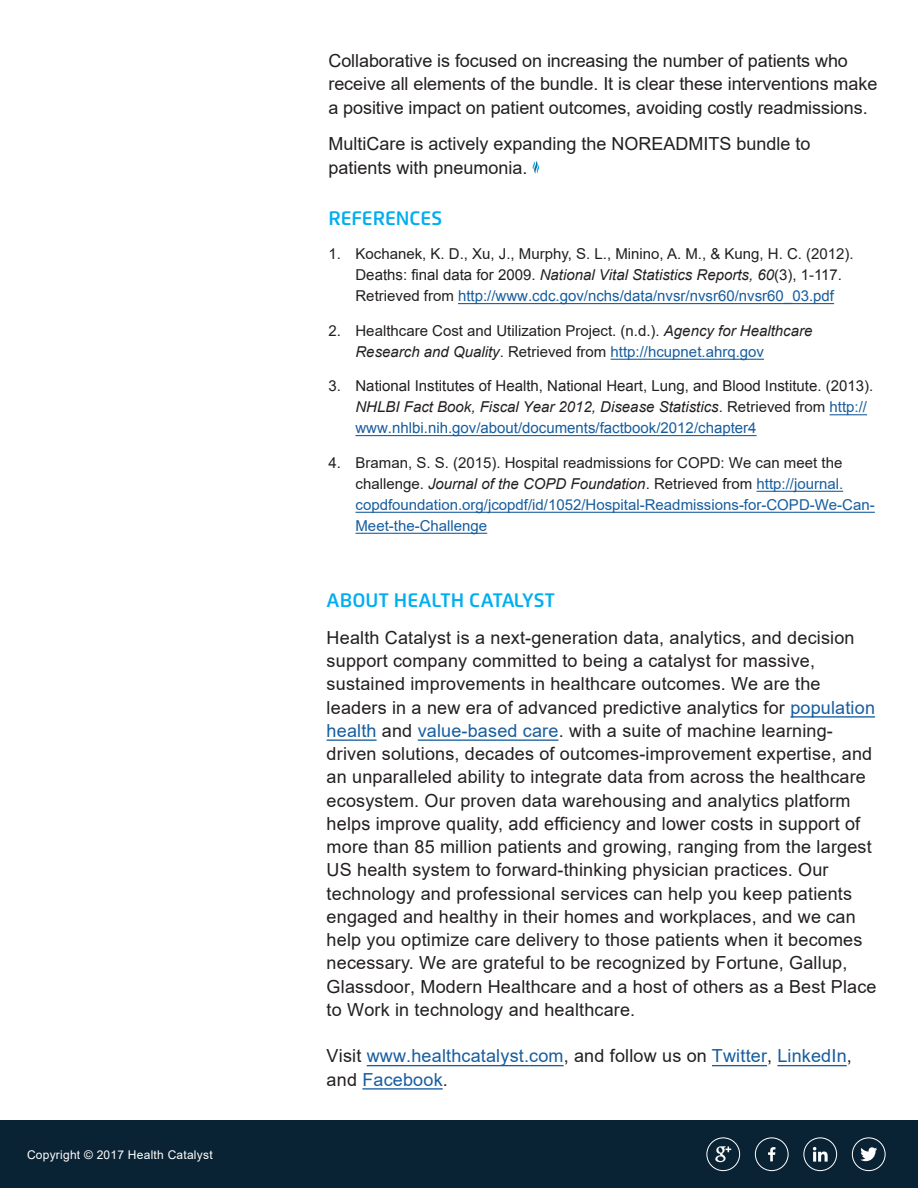
<style>
.page{position:relative;width:918px;height:1188px;background:#fff}
.page>*{position:absolute;margin:0;border:0;box-sizing:border-box;transform-origin:0 0}
.Body_Copy{font:600 19.5px "Flexo";color:#00aeef}
.Section_Title{font:600 19.5px "Flexo";color:#00aeef}
.Body_Copy-2{font:18px/23.2px "Arial";letter-spacing:.01em;color:#231f20}
.Body_Copy-3{font:18px/23.2px "Arial";letter-spacing:.01em;color:#175d9e}
.t1{font:15px/21px "Arial";color:#231f20}
.t2{font:15px/21px "Arial";color:#175d9e}
.t3{font:15px/21px "Arial";color:#231f20}
.t4{font:12px "Arial";letter-spacing:.02em;color:#fff}
.s1{font-style:inherit}
.s2{font-style:italic}
.s3{color:#175d9e}
.s4{color:#231f20}
.s5{font-style:italic;color:#231f20}
</style>
<div class="page">
<div style="left:0;top:1120px;width:918px;height:68px;background:#0a2334"></div>
<svg style="left:860px;top:1147px;width:17px;height:14px"></svg>
<div style="left:852px;top:1137px;width:34px;height:34px;border:1px solid #fff;border-radius:50%"></div>
<svg style="left:768px;top:1147px;width:7px;height:14px"></svg>
<div style="left:755px;top:1137px;width:34px;height:34px;border:1px solid #fff;border-radius:50%"></div>
<svg style="left:813px;top:1147px;width:15px;height:15px"></svg>
<div style="left:804px;top:1137px;width:33px;height:34px;border:1px solid #fff;border-radius:50%"></div>
<svg style="left:715px;top:1146px;width:16px;height:16px"></svg>
<div style="left:707px;top:1137px;width:33px;height:34px;border:1px solid #fff;border-radius:50%"></div>
<svg style="left:533px;top:161px;width:6px;height:13px"></svg>
<hr style="left:458px;top:303px;width:376px;height:1px;background:#175d9e">
<hr style="left:611px;top:359px;width:153px;height:1px;background:#175d9e">
<hr style="left:830px;top:414px;width:37px;height:1px;background:#175d9e">
<hr style="left:356px;top:435px;width:401px;height:1px;background:#175d9e">
<hr style="left:757px;top:491px;width:86px;height:1px;background:#175d9e">
<hr style="left:356px;top:512px;width:519px;height:1px;background:#175d9e">
<hr style="left:356px;top:533px;width:131px;height:1px;background:#175d9e">
<hr style="left:790px;top:716px;width:85px;height:2px;background:#175d9e">
<hr style="left:327px;top:739px;width:50px;height:2px;background:#175d9e">
<hr style="left:418px;top:739px;width:141px;height:2px;background:#175d9e">
<hr style="left:367px;top:1065px;width:162px;height:1px;background:#175d9e">
<hr style="left:529px;top:1065px;width:35px;height:1px;background:#175d9e">
<hr style="left:712px;top:1065px;width:55px;height:1px;background:#175d9e">
<hr style="left:777px;top:1065px;width:70px;height:1px;background:#175d9e">
<hr style="left:362px;top:1088px;width:81px;height:2px;background:#175d9e">
<p class="t4" style="left:27px;top:1146px;width:187px">Copyright © 2017 Health Catalyst</p>
<p class="Body_Copy-2" style="left:328px;top:49px;width:550px">Collaborative is focused on increasing the number of patients who receive all elements of the bundle. It is clear these interventions make a positive impact on patient outcomes, avoiding costly readmissions.</p>
<p class="Body_Copy-2" style="left:328px;top:132px;width:484px">MultiCare is actively expanding the NOREADMITS bundle to patients with pneumonia.</p>
<p class="Section_Title" style="left:328px;top:206px;width:115px">REFERENCES</p>
<p class="t1" style="left:356px;top:243px;width:500px;text-indent:-27px">1. Kochanek, K. D., Xu, J., Murphy, S. L., Minino, A. M., &amp; Kung, H. C. (2012).<br><span class="s1">Deaths: final data for 2009.</span> <span class="s2">National Vital Statistics Reports, 60</span><span class="s1">(3), 1-117.<br></span>Retrieved from <span class="s3">http://www.cdc.gov/nchs/data/nvsr/nvsr60/nvsr60_03.pdf</span></p>
<p class="t1" style="left:355px;top:320px;width:458px;text-indent:-27px">2. Healthcare Cost and Utilization Project. (n.d.). <span class="s2">Agency for Healthcare<br>Research and Quality</span>. Retrieved from <span class="s3">http://hcupnet.ahrq.gov</span></p>
<p class="t3" style="left:356px;top:375px;width:519px;text-indent:-27px"><span class="s1">3.</span> National Institutes of Health, National Heart, Lung, and Blood Institute. (2013).<br><span class="s2">NHLBI Fact Book, Fiscal Year 2012, Disease Statistics</span><span class="s1">. Retrieved from</span> <span class="s3">http:// </span><span class="s3">www.nhlbi.nih.gov/about/documents/factbook/2012/chapter4</span></p>
<p class="t2" style="left:356px;top:452px;width:521px;text-indent:-27px"><span class="s4">4. Braman, S. S. (2015). Hospital readmissions for COPD: We can meet the challenge.</span> <span class="s5">Journal of the COPD Foundation</span><span class="s4">. Retrieved from</span> http://journal. copdfoundation.org/jcopdf/id/1052/Hospital-Readmissions-for-COPD-We-Can-Meet-the-Challenge</p>
<p class="Body_Copy" style="left:327px;top:588px;width:230px">ABOUT HEALTH CATALYST</p>
<p class="Body_Copy-2" style="left:327px;top:626px;width:552px">Health Catalyst is a next-generation data, analytics, and decision support company committed to being a catalyst for massive, sustained improvements in healthcare outcomes. We are the leaders in a new era of advanced predictive analytics for <span class="s3">population health</span> and <span class="s3">value-based care</span>. with a suite of machine learning&shy;driven solutions, decades of outcomes-improvement expertise, and an unparalleled ability to integrate data from across the healthcare ecosystem. Our proven data warehousing and analytics platform <span class="s1">helps improve quality, add efficiency and lower costs in support of </span>more than 85 million patients and growing, ranging from the largest US health system to forward-thinking physician practices. Our technology and professional services can help you keep patients engaged and healthy in their homes and workplaces, and we can help you optimize care delivery to those patients when it becomes necessary. We are grateful to be recognized by Fortune, Gallup, Glassdoor, Modern Healthcare and a host of others as a Best Place to Work in technology and healthcare.</p>
<p class="Body_Copy-3" style="left:327px;top:1044px;width:527px"><span class="s4">Visit</span> www.healthcatalyst.com<span class="s4">, and follow us on</span> Twitter<span class="s4">,</span> LinkedIn<span class="s4">, and</span> Facebook<span class="s4">.</span></p>
</div>
